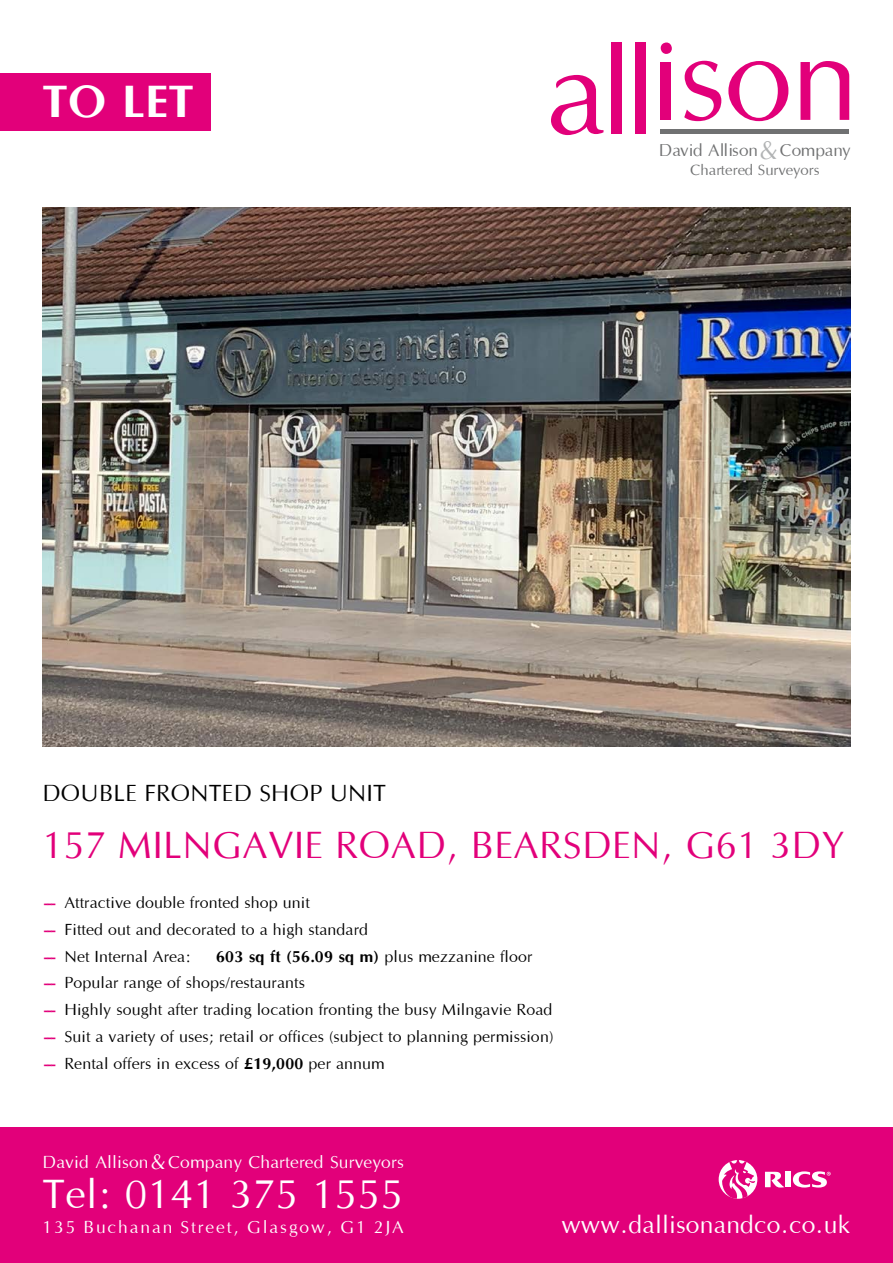
<style>
.page{position:relative;width:893px;height:1263px;background:#fff}
.page>*{position:absolute;margin:0;border:0;box-sizing:border-box;transform-origin:0 0}
.t1{font:700 46.5px "Optane";color:#fff}
.t2{font:42px "Optane";color:#fff}
.t3{font:39px "Optane";color:#e2007a}
.t4{font:25.5px "Optane";color:#fff}
.t5{font:24px "Optane";color:#000}
.t6{font:18px "Optane";color:#fff}
.t7{font:18px "Optane";letter-spacing:.1em;color:#fff}
.t8{font:17.7px "Optane";letter-spacing:-.01em;color:#707172}
.t9{font:16.5px/26.7px "Optane";color:#000}
.t10{font:15.45px "Optane";color:#707172}
.s1{font-size:27.45px;color:#b1b3b4}
.s2{font-weight:700;color:#e2007a}
.s3{font-weight:700}
.s4{font-size:22.5px}
</style>
<div class="page">
<div style="left:0;top:1127px;width:893px;height:136px;background:#e2007a"></div>
<img style="left:43px;top:208px;width:807px;height:538px">
<div style="left:0;top:73px;width:211px;height:58px;background:#e2007a"></div>
<svg style="left:551px;top:75px;width:52px;height:60px"></svg>
<div style="left:611px;top:43px;width:10px;height:91px;background:#e2007a"></div>
<div style="left:636px;top:43px;width:10px;height:91px;background:#e2007a"></div>
<svg style="left:661px;top:43px;width:11px;height:11px"></svg>
<div style="left:661px;top:63px;width:10px;height:57px;background:#e2007a"></div>
<svg style="left:684px;top:61px;width:37px;height:60px"></svg>
<svg style="left:728px;top:61px;width:60px;height:60px"></svg>
<svg style="left:800px;top:61px;width:49px;height:59px"></svg>
<div style="left:661px;top:129px;width:188px;height:5px;background:#707172"></div>
<div style="left:719px;top:1160px;width:38px;height:39px;background:#fff;border-radius:50%"></div>
<svg style="left:721px;top:1160px;width:34px;height:39px"></svg>
<svg style="left:793px;top:1171px;width:38px;height:16px"></svg>
<div style="left:785px;top:1172px;width:6px;height:15px;background:#fff"></div>
<svg style="left:765px;top:1172px;width:19px;height:15px"></svg>
<h1 class="t1" style="left:43px;top:73px;width:153px">TO LET</h1>
<h3 class="t5" style="left:43px;top:779px;width:345px">DOUBLE FRONTED SHOP UNIT</h3>
<p class="t8" style="left:659px;top:140px;width:194px">David Allison<span class="s1">&amp;</span>Company</p>
<p class="t10" style="left:690px;top:161px;width:131px">Chartered Surveyors</p>
<h3 class="t3" style="left:43px;top:822px;width:804px">157 MILNGAVIE ROAD, BEARSDEN, G61 3DY</h3>
<p class="t9" style="left:43px;top:889px;width:326px"><span class="s2">---</span> Attractive double fronted shop unit<br><span class="s2">---</span> Fitted out and decorated to a high standard <span class="s2">---</span> Net Internal Area:</p>
<p class="t9" style="left:43px;top:942px;width:512px;text-indent:173px"><span class="s3">603 sq ft (56.09 sq m)</span> plus mezzanine floor<br><span class="s2">---</span> Popular range of shops/restaurants<br><span class="s2">---</span> Highly sought after trading location fronting the busy Milngavie Road <span class="s2">---</span> Suit a variety of uses; retail or offices (subject to planning permission) <span class="s2">---</span> Rental offers in excess of <span class="s3">£19,000</span> per annum</p>
<p class="t6" style="left:43px;top:1151px;width:363px">David Allison<span class="s4">&amp;</span>Company Chartered Surveyors</p>
<h2 class="t2" style="left:43px;top:1169px;width:363px">Tel: 0141 375 1555</h2>
<p class="t7" style="left:43px;top:1217px;width:363px">135 Buchanan Street, Glasgow, G1 2JA</p>
<h3 class="t4" style="left:561px;top:1210px;width:291px">www.dallisonandco.co.uk</h3>
</div>
